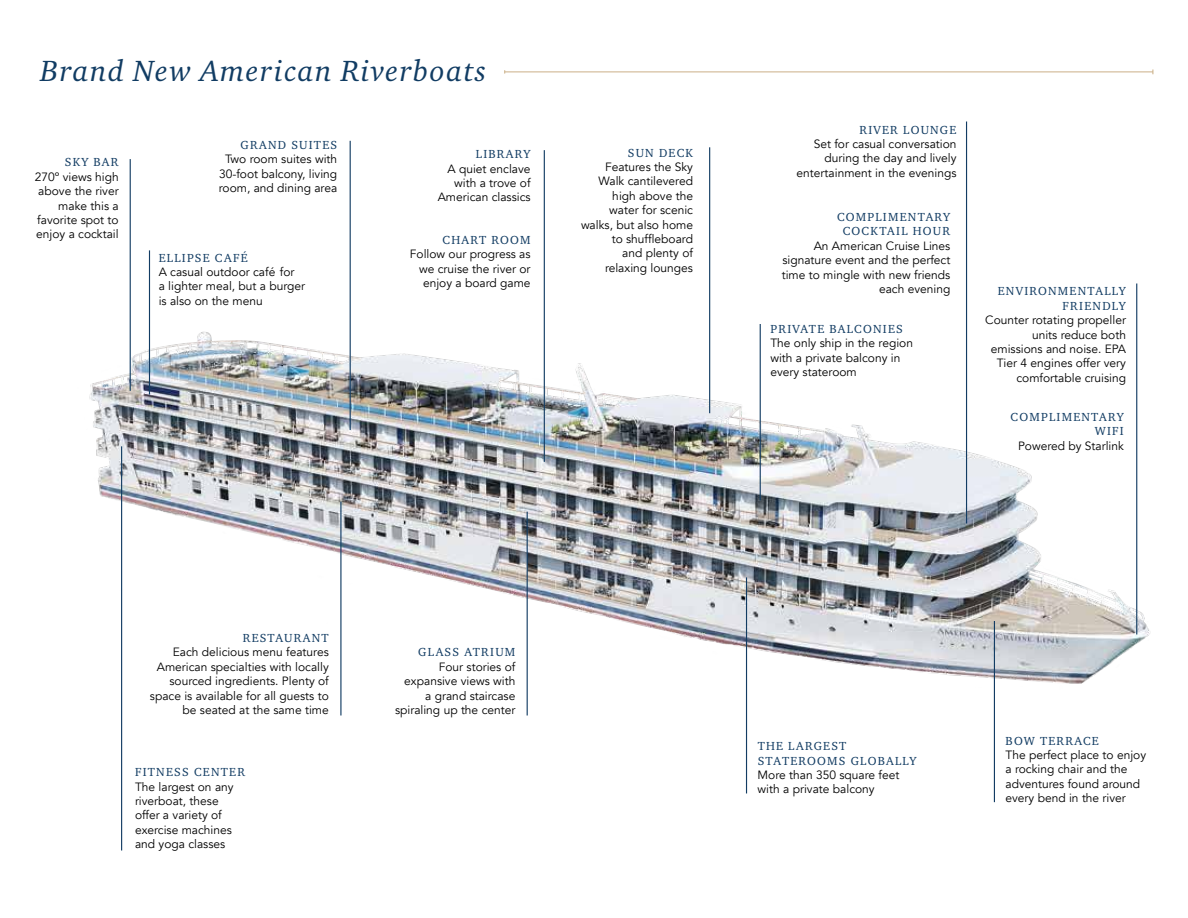
<style>
.page{position:relative;width:1188px;height:918px;background:#fff}
.page>*{position:absolute;margin:0;border:0;box-sizing:border-box;transform-origin:0 0}
.t1{font:italic 30px "Charter ITC Pro";letter-spacing:.05em;color:#113c63}
.t2{font:12px/14.4px "Avenir";color:#000;text-align:right}
.t3{font:12px/14.4px "Charter ITC Pro";letter-spacing:.105em;color:#123c63;text-align:right}
</style>
<div class="page">
<hr style="left:505px;top:72px;width:648px;height:1px;background:#cbb087">
<img style="left:89px;top:121px;width:1061px;height:682px">
<hr style="left:340px;top:502px;width:1px;height:214px;background:#123c63">
<hr style="left:527px;top:512px;width:1px;height:204px;background:#123c63">
<hr style="left:121px;top:446px;width:1px;height:404px;background:#123c63">
<hr style="left:544px;top:150px;width:1px;height:312px;background:#123c63">
<hr style="left:350px;top:141px;width:1px;height:289px;background:#123c63">
<hr style="left:149px;top:250px;width:1px;height:145px;background:#123c63">
<hr style="left:130px;top:159px;width:1px;height:232px;background:#123c63">
<hr style="left:746px;top:577px;width:1px;height:216px;background:#123c63">
<hr style="left:994px;top:621px;width:1px;height:181px;background:#123c63">
<hr style="left:966px;top:122px;width:1px;height:401px;background:#123c63">
<hr style="left:760px;top:324px;width:1px;height:176px;background:#123c63">
<hr style="left:1136px;top:284px;width:1px;height:350px;background:#123c63">
<hr style="left:709px;top:147px;width:1px;height:266px;background:#123c63">
<h1 class="t1" style="left:40px;top:53px;width:447px">Brand New American Riverboats</h1>
<p class="t3" style="left:65px;top:155px;width:55px">SKY BAR</p>
<p class="t2" style="left:35px;top:170px;width:85px">270º views high above the river make this a favorite spot to enjoy a cocktail</p>
<p class="t3" style="left:241px;top:138px;width:98px">GRAND SUITES</p>
<p class="t2" style="left:219px;top:152px;width:120px;text-align:center">Two room suites with<br>30-foot balcony, living room, and dining area</p>
<p class="t3" style="left:159px;top:250px;width:90px">ELLIPSE CAFÉ</p>
<p class="t2" style="left:159px;top:265px;width:148px;text-align:left">A casual outdoor café for<br>a lighter meal, but a burger is also on the menu</p>
<p class="t3" style="left:476px;top:147px;width:56px">LIBRARY</p>
<p class="t2" style="left:438px;top:161px;width:94px">A quiet enclave with a trove of<br>American classics</p>
<p class="t3" style="left:443px;top:232px;width:89px">CHART ROOM</p>
<p class="t2" style="left:410px;top:247px;width:122px">Follow our progress as we cruise the river or enjoy a board game</p>
<p class="t3" style="left:628px;top:145px;width:67px">SUN DECK</p>
<p class="t2" style="left:581px;top:160px;width:114px">Features the Sky<br>Walk cantilevered high above the water for scenic walks, but also home to shuffleboard<br>and plenty of relaxing lounges</p>
<p class="t3" style="left:859px;top:122px;width:99px">RIVER LOUNGE</p>
<p class="t2" style="left:797px;top:137px;width:161px">Set for casual conversation during the day and lively entertainment in the evenings</p>
<p class="t3" style="left:837px;top:209px;width:115px;text-align:center">COMPLIMENTARY<br>COCKTAIL HOUR</p>
<p class="t2" style="left:782px;top:239px;width:170px">An American Cruise Lines signature event and the perfect time to mingle with new friends each evening</p>
<p class="t3" style="left:771px;top:322px;width:134px">PRIVATE BALCONIES</p>
<p class="t2" style="left:770px;top:336px;width:144px;text-align:left">The only ship in the region with a private balcony in every stateroom</p>
<p class="t3" style="left:998px;top:284px;width:130px">ENVIRONMENTALLY<br>FRIENDLY</p>
<p class="t2" style="left:985px;top:313px;width:142px">Counter rotating propeller units reduce both emissions and noise. EPA<br>Tier 4 engines offer very comfortable cruising</p>
<p class="t3" style="left:1011px;top:410px;width:115px">COMPLIMENTARY<br>WIFI</p>
<p class="t2" style="left:1018px;top:439px;width:107px">Powered by Starlink</p>
<p class="t3" style="left:243px;top:631px;width:87px">RESTAURANT</p>
<p class="t2" style="left:150px;top:645px;width:180px">Each delicious menu features<br>American specialties with locally sourced ingredients. Plenty of space is available for all guests to be seated at the same time</p>
<p class="t3" style="left:418px;top:645px;width:99px">GLASS ATRIUM</p>
<p class="t2" style="left:395px;top:660px;width:122px">Four stories of expansive views with<br>a grand staircase spiraling up the center</p>
<p class="t3" style="left:135px;top:765px;width:112px">FITNESS CENTER</p>
<p class="t2" style="left:135px;top:779px;width:100px;text-align:left">The largest on any riverboat, these offer a variety of exercise machines and yoga classes</p>
<p class="t3" style="left:758px;top:739px;width:160px;text-align:left">THE LARGEST<br>STATEROOMS GLOBALLY</p>
<p class="t2" style="left:758px;top:768px;width:143px;text-align:left">More than 350 square feet with a private balcony</p>
<p class="t3" style="left:1006px;top:733px;width:95px">BOW TERRACE</p>
<p class="t2" style="left:1006px;top:748px;width:142px;text-align:left">The perfect place to enjoy a rocking chair and the adventures found around every bend in the river</p>
</div>
